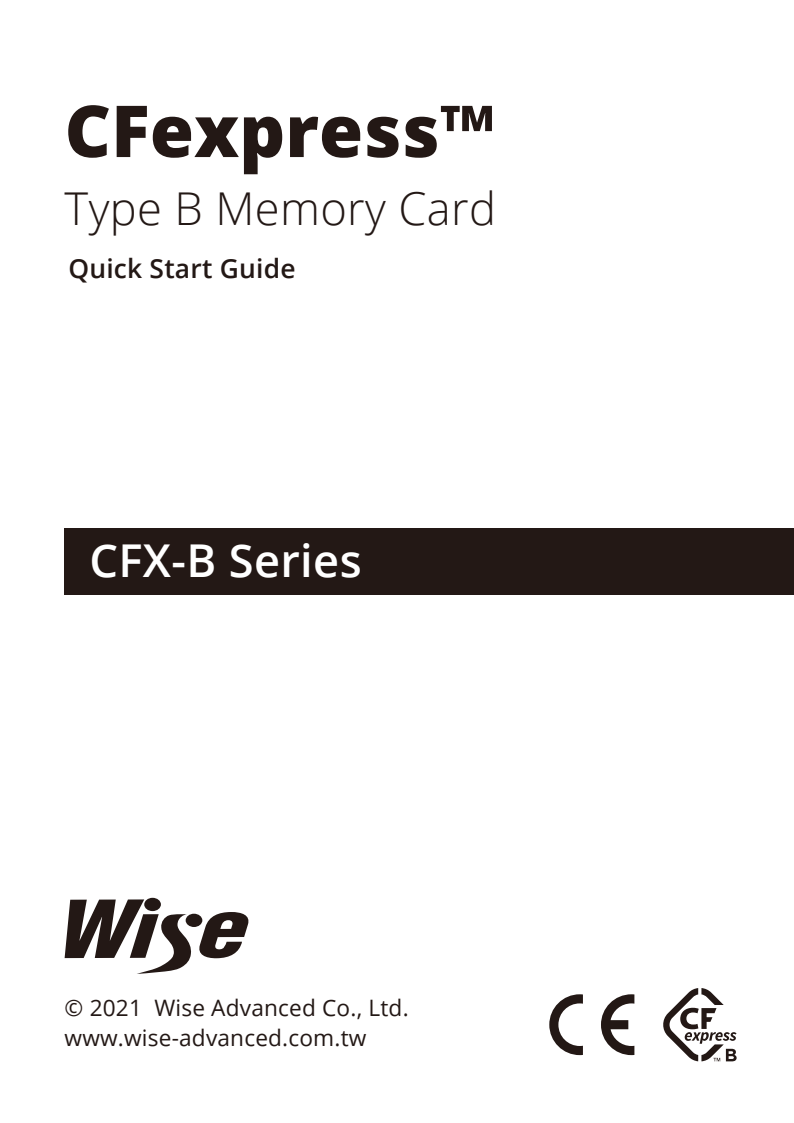
<style>
.page{position:relative;width:794px;height:1123px;background:#fff}
.page>*{position:absolute;margin:0;border:0;box-sizing:border-box;transform-origin:0 0}
.t1{font:800 71.6px "Open Sans";color:#231815}
.t2{font:300 45.2px "Open Sans";letter-spacing:.01em;color:#231815}
.t3{font:600 45.2px "Open Sans";letter-spacing:.01em;color:#fff}
.t4{font:600 26.4px "Open Sans";letter-spacing:.01em;color:#231815}
.t5{font:22.8px/30px "Open Sans";letter-spacing:.01em;color:#231815}
</style>
<div class="page">
<svg style="left:601px;top:994px;width:33px;height:61px"></svg>
<svg style="left:549px;top:994px;width:34px;height:61px"></svg>
<svg style="left:663px;top:988px;width:73px;height:73px"></svg>
<div style="left:65px;top:528px;width:729px;height:67px;background:#231815"></div>
<svg style="left:65px;top:899px;width:184px;height:75px"></svg>
<div style="left:186px;top:913px;width:16px;height:14px;background:#231815;border-radius:50%"></div>
<div style="left:144px;top:897px;width:17px;height:14px;background:#231815;border-radius:50%"></div>
<h1 class="t1" style="left:65px;top:77px;width:432px">CFexpress™</h1>
<h2 class="t2" style="left:65px;top:177px;width:433px">Type B Memory Card</h2>
<p class="t4" style="left:68px;top:250px;width:229px">Quick Start Guide</p>
<h2 class="t3" style="left:89px;top:530px;width:274px">CFX-B Series</h2>
<p class="t5" style="left:65px;top:992px;width:345px">© 2021 Wise Advanced Co., Ltd. www.wise-advanced.com.tw</p>
</div>
